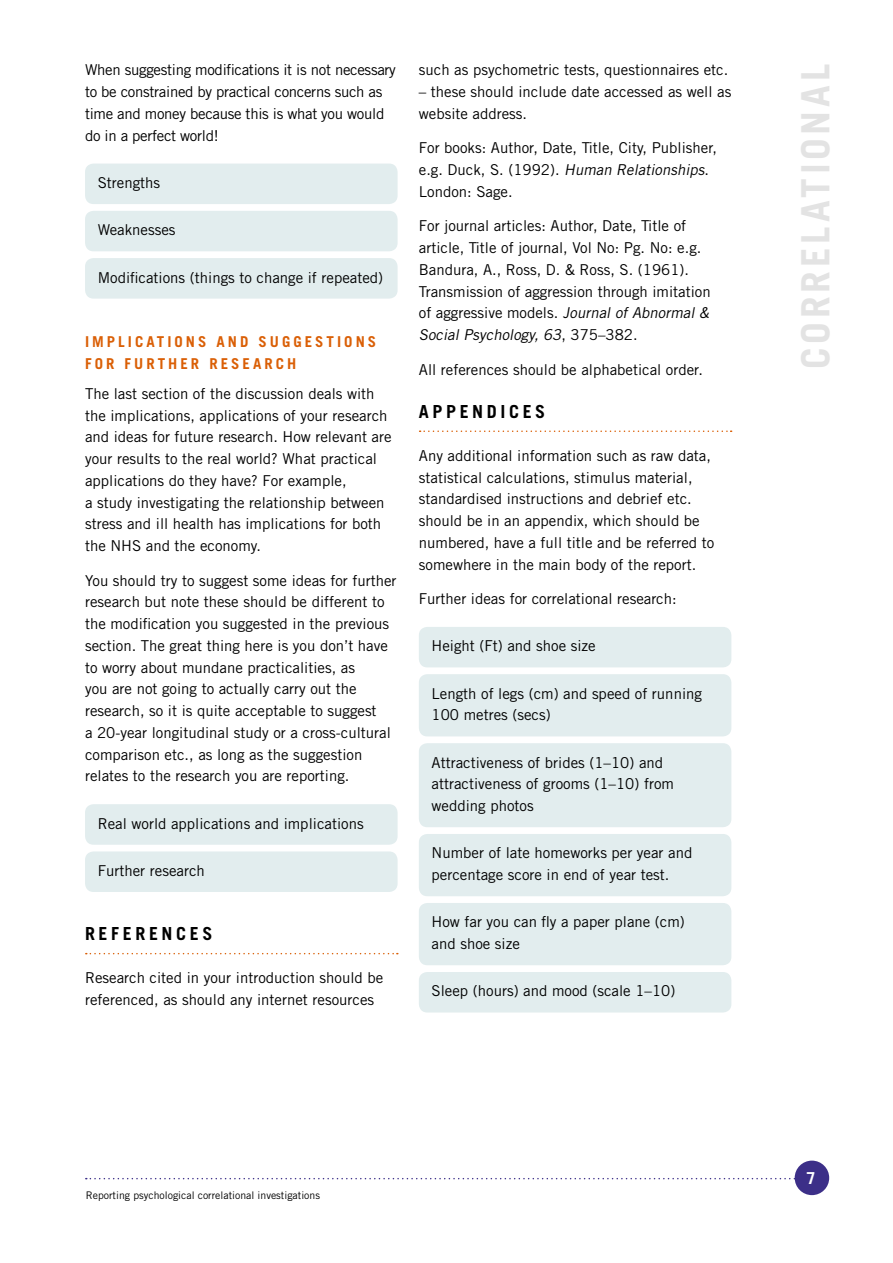
<style>
.page{position:relative;width:893px;height:1263px;background:#fff}
.page>*{position:absolute;margin:0;border:0;box-sizing:border-box;transform-origin:0 0}
.t1{font:700 39px "Trade Gothic";letter-spacing:.1em;color:#e3e3e3}
.t2{font:700 18px "Trade Gothic";letter-spacing:.2em;color:#000}
.t3{font:700 16.5px "Trade Gothic";color:#fff}
.t4{font:15px/21.8px "Trade Gothic";color:#000}
.t5{font:15px/21.8px "Trade Gothic";letter-spacing:-.02em;color:#000}
.t6{font:700 15px/21.8px "Trade Gothic LT Std";letter-spacing:.2em;color:#da5f06}
.t7{font:10.5px "Trade Gothic";color:#000}
.s1{font-style:italic}
</style>
<div class="page">
<svg style="left:86px;top:1178px;width:709px;height:1px"></svg>
<div style="left:795px;top:1160px;width:34px;height:35px;background:#3c2f88;border-radius:50%"></div>
<div style="left:85px;top:164px;width:313px;height:40px;background:#e2edee;border-radius:9px"></div>
<div style="left:85px;top:211px;width:313px;height:40px;background:#e2edee;border-radius:9px"></div>
<div style="left:85px;top:258px;width:313px;height:41px;background:#e2edee;border-radius:9px"></div>
<div style="left:85px;top:804px;width:313px;height:41px;background:#e2edee;border-radius:9px"></div>
<div style="left:85px;top:851px;width:313px;height:41px;background:#e2edee;border-radius:9px"></div>
<svg style="left:86px;top:953px;width:312px;height:1px"></svg>
<svg style="left:420px;top:430px;width:312px;height:2px"></svg>
<div style="left:419px;top:627px;width:312px;height:40px;background:#e2edee;border-radius:9px"></div>
<div style="left:419px;top:674px;width:312px;height:62px;background:#e2edee;border-radius:9px"></div>
<div style="left:419px;top:743px;width:312px;height:84px;background:#e2edee;border-radius:9px"></div>
<div style="left:419px;top:834px;width:312px;height:62px;background:#e2edee;border-radius:9px"></div>
<div style="left:419px;top:903px;width:312px;height:62px;background:#e2edee;border-radius:9px"></div>
<div style="left:419px;top:972px;width:312px;height:40px;background:#e2edee;border-radius:9px"></div>
<p class="t5" style="left:85px;top:59px;width:312px">When suggesting modifications it is not necessary to be constrained by practical concerns such as time and money because this is what you would do in a perfect world!</p>
<p class="t4" style="left:98px;top:172px;width:64px">Strengths</p>
<p class="t4" style="left:98px;top:219px;width:79px">Weaknesses</p>
<p class="t4" style="left:98px;top:266px;width:287px">Modifications (things to change if repeated)</p>
<p class="t6" style="left:85px;top:330px;width:293px">IMPLICATIONS AND SUGGESTIONS<br>FOR FURTHER RESEARCH</p>
<p class="t4" style="left:85px;top:382px;width:308px">The last section of the discussion deals with the implications, applications of your research and ideas for future research. How relevant are your results to the real world? What practical applications do they have? For example,<br>a study investigating the relationship between stress and ill health has implications for both the NHS and the economy.</p>
<p class="t4" style="left:85px;top:569px;width:313px">You should try to suggest some ideas for further research but note these should be different to the modification you suggested in the previous section. The great thing here is you don’t have to worry about mundane practicalities, as<br>you are not going to actually carry out the research, so it is quite acceptable to suggest<br>a 20-year longitudinal study or a cross-cultural comparison etc., as long as the suggestion relates to the research you are reporting.</p>
<p class="t4" style="left:98px;top:812px;width:267px">Real world applications and implications</p>
<p class="t4" style="left:98px;top:859px;width:109px">Further research</p>
<p class="t2" style="left:85px;top:923px;width:129px">REFERENCES</p>
<p class="t4" style="left:85px;top:967px;width:300px">Research cited in your introduction should be referenced, as should any internet resources</p>
<p class="t4" style="left:419px;top:59px;width:311px">such as psychometric tests, questionnaires etc.</p>
<p class="t4" style="left:419px;top:81px;width:314px">– these should include date accessed as well as website address.</p>
<p class="t4" style="left:419px;top:137px;width:300px">For books: Author, Date, Title, City, Publisher, e . g . D u c k , S . ( 1 9 9 2 ) . <span class="s1">Human Relationships</span>.<br>London: Sage.</p>
<p class="t4" style="left:419px;top:215px;width:295px">For journal articles: Author, Date, Title of article, Title of journal, Vol No: Pg. No: e.g.<br>Bandura, A., Ross, D. &amp; Ross, S. (1961).<br>Transmission of aggression through imitation of aggressive models. <span class="s1">Journal of Abnormal &amp; Social Psychology, 63</span>, 3 7 5 –3 8 2 .</p>
<p class="t4" style="left:419px;top:358px;width:286px">All references should be alphabetical order.</p>
<p class="t2" style="left:419px;top:400px;width:128px">APPENDICES</p>
<p class="t4" style="left:419px;top:444px;width:297px">Any additional information such as raw data, statistical calculations, stimulus material, standardised instructions and debrief etc. should be in an appendix, which should be numbered, have a full title and be referred to somewhere in the main body of the report.</p>
<p class="t4" style="left:419px;top:588px;width:259px">Further ideas for correlational research:</p>
<p class="t4" style="left:432px;top:635px;width:166px">Height (Ft) and shoe size</p>
<p class="t4" style="left:432px;top:682px;width:272px">Length of legs (cm) and speed of running<br>100 metres (secs)</p>
<p class="t4" style="left:432px;top:751px;width:244px">Attractiveness of brides (1–10) and attractiveness of grooms (1–10) from wedding photos</p>
<p class="t4" style="left:432px;top:842px;width:262px">Number of late homeworks per year and percentage score in end of year test.</p>
<p class="t4" style="left:432px;top:911px;width:255px">How far you can fly a paper plane (cm) and shoe size</p>
<p class="t4" style="left:432px;top:980px;width:245px">Sleep (hours) and mood (scale 1–10)</p>
<p class="t7" style="left:86px;top:1189px;width:236px">Reporting psychological correlational investigations</p>
<h1 class="t1" style="left:791px;top:369px;width:307px;rotate:-90deg">CORRELATIONAL</h1>
<p class="t3" style="left:807px;top:1168px;width:11px">7</p>
</div>
